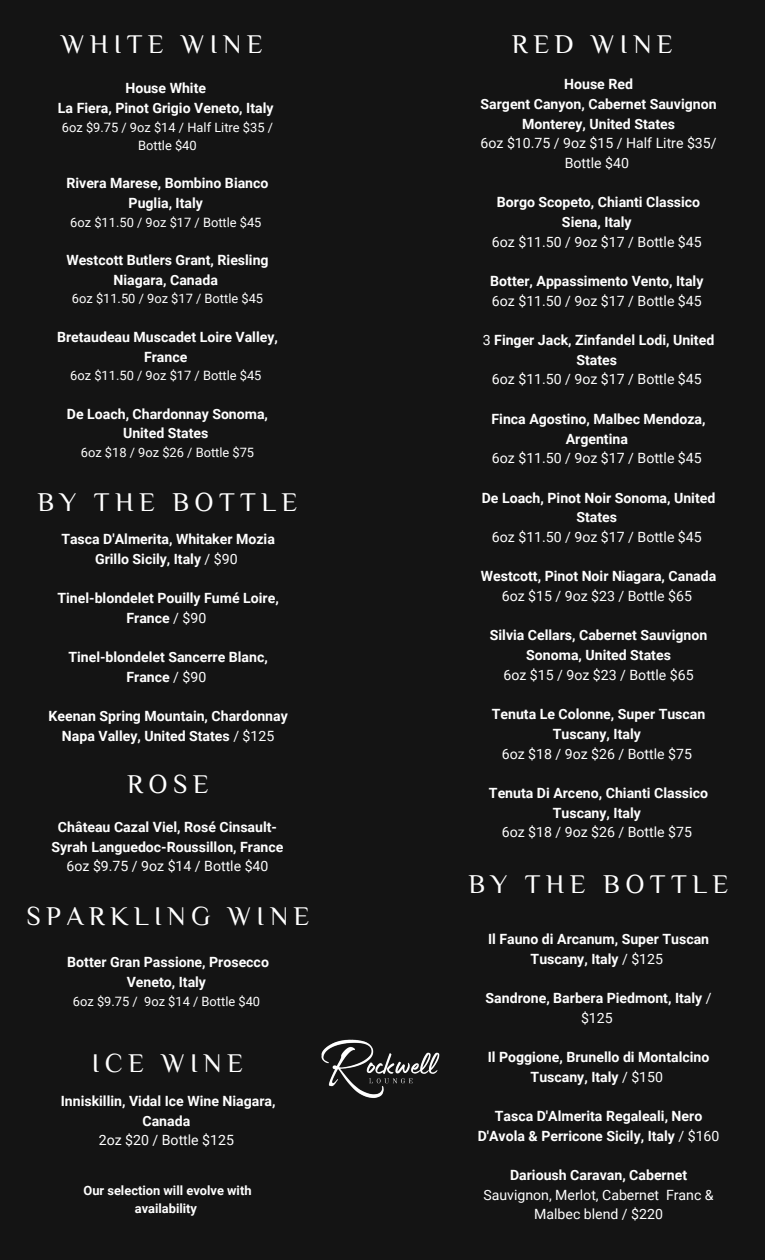
<style>
.page{position:relative;width:765px;height:1260px;background:#141414}
.page>*{position:absolute;margin:0;border:0;box-sizing:border-box;transform-origin:0 0}
.t1{font:27px "ZCOOL Xiao Wei";letter-spacing:.2em;color:#fff}
.t2{font:700 14.12px/19.8px "Roboto";color:#fff;text-align:center}
.t3{font:14.12px/19.8px "Roboto";color:#fff;text-align:center}
.t4{font:12.88px/17.8px "Roboto";color:#fff;text-align:center}
.t5{font:700 12.88px/17.8px "Roboto";color:#fff;text-align:center}
.s1{font-weight:400}
</style>
<div class="page">
<img style="left:321px;top:1039px;width:119px;height:59px">
<h1 class="t1" style="left:61px;top:30px;width:203px">WHITE WINE</h1>
<p class="t2" style="left:58px;top:79px;width:217px">House White<br>La Fiera, Pinot Grigio Veneto, Italy</p>
<p class="t4" style="left:62px;top:119px;width:213px">6oz $9.75 / 9oz $14 / Half Litre $35 /<br>Bottle $40</p>
<p class="t2" style="left:66px;top:173px;width:204px">Rivera Marese, Bombino Bianco<br>Puglia, Italy</p>
<p class="t4" style="left:70px;top:213px;width:193px">6oz $11.50 / 9oz $17 / Bottle $45</p>
<p class="t2" style="left:66px;top:250px;width:204px">Westcott Butlers Grant, Riesling<br>Niagara, Canada</p>
<p class="t4" style="left:72px;top:290px;width:193px">6oz $11.50 / 9oz $17 / Bottle $45</p>
<p class="t2" style="left:57px;top:327px;width:222px">Bretaudeau Muscadet Loire Valley,<br>France</p>
<p class="t4" style="left:70px;top:367px;width:193px">6oz $11.50 / 9oz $17 / Bottle $45</p>
<p class="t2" style="left:67px;top:404px;width:203px">De Loach, Chardonnay Sonoma,<br>United States</p>
<p class="t4" style="left:81px;top:444px;width:175px">6oz $18 / 9oz $26 / Bottle $75</p>
<h1 class="t1" style="left:38px;top:488px;width:262px">BY THE BOTTLE</h1>
<p class="t2" style="left:61px;top:529px;width:215px">Tasca D'Almerita, Whitaker Mozia<br>Grillo Sicily, Italy <span class="s1">/ $90</span></p>
<p class="t2" style="left:57px;top:588px;width:223px">Tinel-blondelet Pouilly Fumé Loire,<br>France <span class="s1">/ $90</span></p>
<p class="t2" style="left:68px;top:647px;width:201px">Tinel-blondelet Sancerre Blanc,<br>France <span class="s1">/ $90</span></p>
<p class="t2" style="left:49px;top:707px;width:241px">Keenan Spring Mountain, Chardonnay<br>Napa Valley, United States <span class="s1">/ $125</span></p>
<h1 class="t1" style="left:127px;top:769px;width:83px">ROSE</h1>
<p class="t2" style="left:51px;top:817px;width:234px">Château Cazal Viel, Rosé Cinsault-<br>Syrah Languedoc-Roussillon, France</p>
<p class="t3" style="left:67px;top:857px;width:203px">6oz $9.75 / 9oz $14 / Bottle $40</p>
<h1 class="t1" style="left:26px;top:902px;width:284px">SPARKLING WINE</h1>
<p class="t2" style="left:67px;top:953px;width:203px">Botter Gran Passione, Prosecco<br>Veneto, Italy</p>
<p class="t4" style="left:73px;top:992px;width:189px">6oz $9.75 / 9oz $14 / Bottle $40</p>
<h1 class="t1" style="left:92px;top:1048px;width:153px">ICE WINE</h1>
<p class="t2" style="left:61px;top:1091px;width:216px">Inniskillin, Vidal Ice Wine Niagara,<br>Canada</p>
<p class="t3" style="left:99px;top:1131px;width:137px">2oz $20 / Bottle $125</p>
<p class="t5" style="left:83px;top:1182px;width:170px">Our selection will evolve with availability</p>
<h1 class="t1" style="left:512px;top:30px;width:162px">RED WINE</h1>
<p class="t2" style="left:481px;top:74px;width:237px">House Red<br>Sargent Canyon, Cabernet Sauvignon<br>Monterey, United States</p>
<p class="t3" style="left:481px;top:134px;width:238px">6oz $10.75 / 9oz $15 / Half Litre $35/<br>Bottle $40</p>
<p class="t2" style="left:497px;top:193px;width:205px">Borgo Scopeto, Chianti Classico<br>Siena, Italy</p>
<p class="t3" style="left:492px;top:232px;width:211px">6oz $11.50 / 9oz $17 / Bottle $45</p>
<p class="t2" style="left:490px;top:271px;width:215px">Botter, Appassimento Vento, Italy</p>
<p class="t3" style="left:492px;top:291px;width:211px">6oz $11.50 / 9oz $17 / Bottle $45</p>
<p class="t2" style="left:483px;top:330px;width:233px"><span class="s1">3</span> Finger Jack, Zinfandel Lodi, United<br>States</p>
<p class="t3" style="left:492px;top:370px;width:211px">6oz $11.50 / 9oz $17 / Bottle $45</p>
<p class="t2" style="left:492px;top:409px;width:216px">Finca Agostino, Malbec Mendoza,<br>Argentina</p>
<p class="t3" style="left:492px;top:449px;width:211px">6oz $11.50 / 9oz $17 / Bottle $45</p>
<p class="t2" style="left:482px;top:488px;width:235px">De Loach, Pinot Noir Sonoma, United<br>States</p>
<p class="t3" style="left:492px;top:527px;width:211px">6oz $11.50 / 9oz $17 / Bottle $45</p>
<p class="t2" style="left:481px;top:567px;width:237px">Westcott, Pinot Noir Niagara, Canada</p>
<p class="t3" style="left:502px;top:586px;width:192px">6oz $15 / 9oz $23 / Bottle $65</p>
<p class="t2" style="left:490px;top:626px;width:219px">Silvia Cellars, Cabernet Sauvignon<br>Sonoma, United States</p>
<p class="t3" style="left:503px;top:665px;width:192px">6oz $15 / 9oz $23 / Bottle $65</p>
<p class="t2" style="left:492px;top:704px;width:215px">Tenuta Le Colonne, Super Tuscan<br>Tuscany, Italy</p>
<p class="t3" style="left:502px;top:744px;width:192px">6oz $18 / 9oz $26 / Bottle $75</p>
<p class="t2" style="left:489px;top:783px;width:221px">Tenuta Di Arceno, Chianti Classico<br>Tuscany, Italy</p>
<p class="t3" style="left:502px;top:823px;width:192px">6oz $18 / 9oz $26 / Bottle $75</p>
<h1 class="t1" style="left:468px;top:870px;width:262px">BY THE BOTTLE</h1>
<p class="t2" style="left:488px;top:929px;width:223px">Il Fauno di Arcanum, Super Tuscan<br>Tuscany, Italy <span class="s1">/ $125</span></p>
<p class="t2" style="left:486px;top:988px;width:227px">Sandrone, Barbera Piedmont, Italy <span class="s1">/ $125</span></p>
<p class="t2" style="left:488px;top:1047px;width:223px">Il Poggione, Brunello di Montalcino<br>Tuscany, Italy <span class="s1">/ $150</span></p>
<p class="t2" style="left:478px;top:1106px;width:243px">Tasca D'Almerita Regaleali, Nero<br>D'Avola &amp; Perricone Sicily, Italy <span class="s1">/ $160</span></p>
<p class="t2" style="left:510px;top:1165px;width:178px">Darioush Caravan, Cabernet</p>
<p class="t3" style="left:483px;top:1185px;width:232px">Sauvignon, Merlot, Cabernet Franc &amp;<br>Malbec blend / $220</p>
</div>
